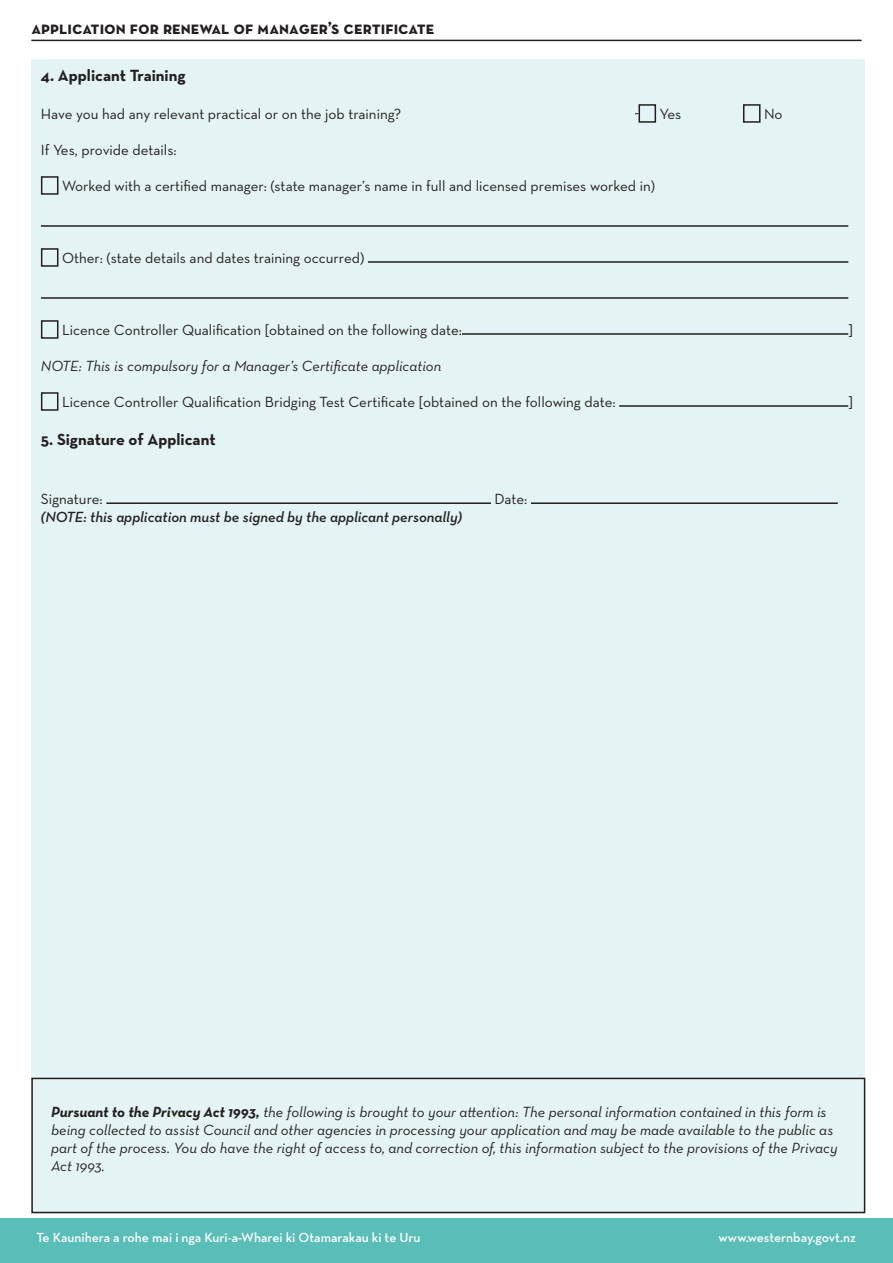
<style>
.page{position:relative;width:893px;height:1263px;background:#fff}
.page>*{position:absolute;margin:0;border:0;box-sizing:border-box;transform-origin:0 0}
.t1{font:18px "Neutraface Text Bold Alt";color:#231f20}
.t2{font:700 16.5px "Neutraface Text";color:#231f20}
.t3{font:italic 15px/18px "Neutraface Text";color:#231f20}
.t4{font:15px "Neutraface Text";color:#231f20}
.t5{font:italic 600 15px "Neutraface Text";color:#231f20}
.t6{font:600 13.5px "Neutraface Text";color:#fff}
.s1{font-weight:700}
</style>
<div class="page">
<hr style="left:31px;top:40px;width:831px;height:1px;background:#231f20">
<div style="left:31px;top:60px;width:834px;height:1154px;background:#e4f3f3"></div>
<div style="left:31px;top:1078px;width:834px;height:135px;border:2px solid #231f20"></div>
<div style="left:0;top:1219px;width:893px;height:44px;background:#59beb8"></div>
<div style="left:638px;top:104px;width:18px;height:19px;border:2px solid #231f20"></div>
<div style="left:743px;top:104px;width:17px;height:19px;border:2px solid #231f20"></div>
<div style="left:41px;top:176px;width:17px;height:19px;border:2px solid #231f20"></div>
<hr style="left:41px;top:225px;width:807px;height:2px;background:#231f20">
<div style="left:41px;top:248px;width:17px;height:19px;border:2px solid #231f20"></div>
<hr style="left:368px;top:261px;width:480px;height:2px;background:#231f20">
<hr style="left:41px;top:297px;width:807px;height:2px;background:#231f20">
<div style="left:41px;top:320px;width:17px;height:19px;border:2px solid #231f20"></div>
<hr style="left:462px;top:333px;width:386px;height:2px;background:#231f20">
<div style="left:41px;top:392px;width:17px;height:19px;border:2px solid #231f20"></div>
<hr style="left:619px;top:405px;width:229px;height:2px;background:#231f20">
<hr style="left:106px;top:502px;width:385px;height:2px;background:#231f20">
<hr style="left:531px;top:502px;width:307px;height:2px;background:#231f20">
<p class="t1" style="left:31px;top:16px;width:405px">Application for Renewal of Manager’s Certificate</p>
<p class="t2" style="left:41px;top:65px;width:146px">4. Applicant Training</p>
<p class="t4" style="left:41px;top:104px;width:362px">Have you had any relevant practical or on the job training?</p>
<p class="t4" style="left:660px;top:104px;width:23px">Yes</p>
<p class="t4" style="left:764px;top:104px;width:20px">No</p>
<p class="t4" style="left:41px;top:140px;width:137px">If Yes, provide details:</p>
<p class="t4" style="left:62px;top:176px;width:594px">Worked with a certified manager: (state manager’s name in full and licensed premises worked in)</p>
<p class="t4" style="left:62px;top:248px;width:304px">Other: (state details and dates training occurred)</p>
<p class="t4" style="left:62px;top:320px;width:401px">Licence Controller Qualification [obtained on the following date:</p>
<p class="t4" style="left:848px;top:320px;width:6px">]</p>
<p class="t3" style="left:41px;top:356px;width:402px">NOTE: This is compulsory for a Manager’s Certificate application</p>
<p class="t4" style="left:62px;top:392px;width:555px">Licence Controller Qualification Bridging Test Certificate [obtained on the following date:</p>
<p class="t4" style="left:848px;top:392px;width:6px">]</p>
<p class="t2" style="left:41px;top:428px;width:176px">5. Signature of Applicant</p>
<p class="t4" style="left:41px;top:489px;width:63px">Signature:</p>
<p class="t4" style="left:494px;top:489px;width:34px">Date:</p>
<p class="t5" style="left:41px;top:507px;width:423px">(NOTE: this application must be signed by the applicant personally)</p>
<p class="t3" style="left:51px;top:1103px;width:788px"><span class="s1">Pursuant to the Privacy Act 1993,</span> the following is brought to your attention: The personal information contained in this form is being collected to assist Council and other agencies in processing your application and may be made available to the public as part of the process. You do have the right of access to, and correction of, this information subject to the provisions of the Privacy Act 1993.</p>
<p class="t6" style="left:37px;top:1229px;width:386px">Te Kaunihera a rohe mai i nga Kuri-a-Wharei ki Otamarakau ki te Uru</p>
<p class="t6" style="left:719px;top:1229px;width:139px">www.westernbay.govt.nz</p>
</div>
